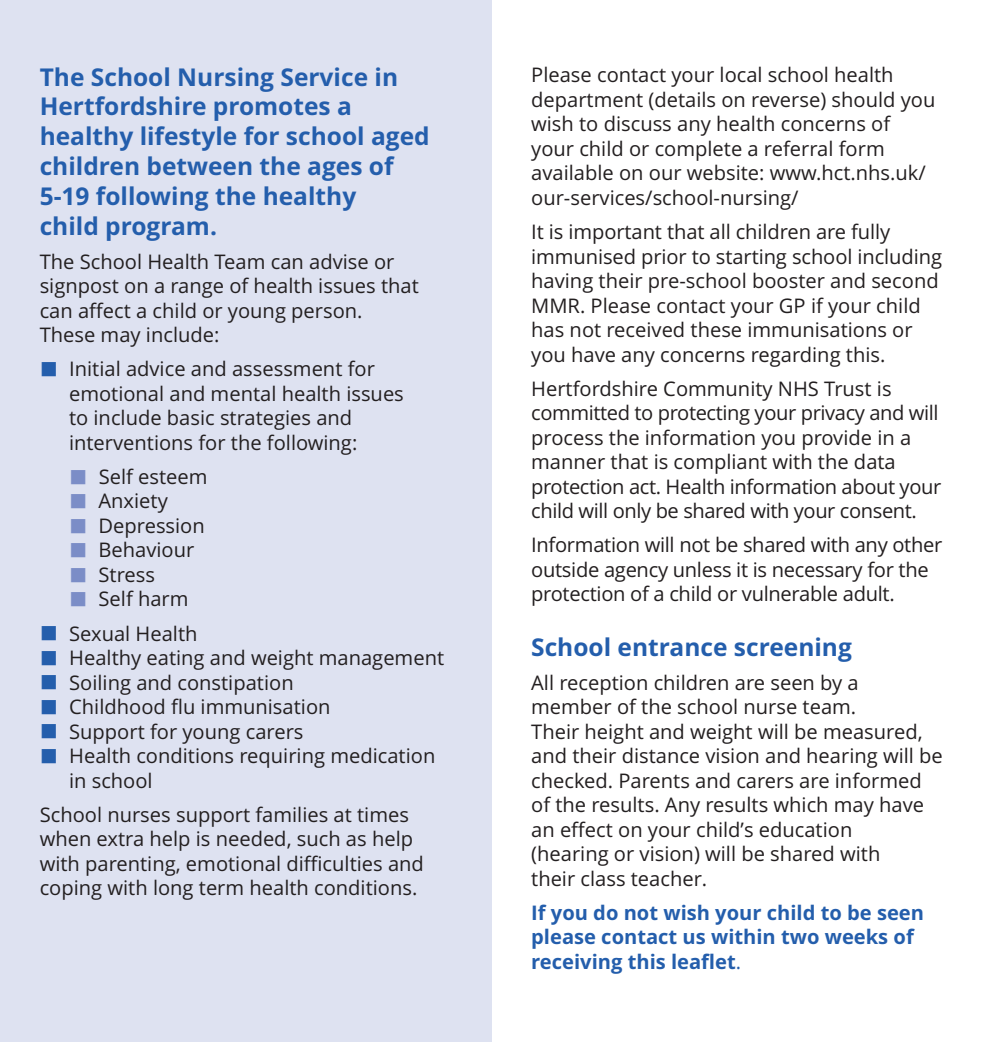
<style>
.page{position:relative;width:983px;height:1042px;background:#fff}
.page>*{position:absolute;margin:0;border:0;box-sizing:border-box;transform-origin:0 0}
.t1{font:700 24.5px/29.8px "Open Sans";color:#245eac}
.t2{font:20.12px/24.5px "Open Sans";color:#231f20}
.t3{font:20.12px/24.5px "Open Sans";letter-spacing:-.02em;color:#231f20}
.t4{font:700 20.12px/24.5px "Open Sans";color:#245eac}
.s1{color:#245eac}
.s2{color:#dee2f1}
.s3{color:#7b8dc7}
.s4{font-weight:400}
</style>
<div class="page">
<div style="left:0;top:0;width:491px;height:1042px;background:#dee2f1"></div>
<p class="t1" style="left:40px;top:62px;width:391px">The School Nursing Service in<br>Hertfordshire promotes a healthy lifestyle for school aged children between the ages of<br>5-19 following the healthy<br>child program.</p>
<p class="t2" style="left:40px;top:249px;width:380px">The School Health Team can advise or signpost on a range of health issues that can affect a child or young person.<br>These may include:</p>
<p class="t2" style="left:69px;top:357px;width:336px;text-indent:-29px"><span class="s1">■</span> Initial advice and assessment for emotional and mental health issues to include basic strategies and interventions for the following:</p>
<p class="t2" style="left:40px;top:465px;width:169px"><span class="s2">■</span> <span class="s3">■</span> Self esteem</p>
<p class="t2" style="left:69px;top:489px;width:100px"><span class="s3">■</span> Anxiety</p>
<p class="t2" style="left:69px;top:514px;width:137px"><span class="s3">■</span> Depression</p>
<p class="t2" style="left:69px;top:538px;width:127px"><span class="s3">■</span> Behaviour</p>
<p class="t2" style="left:69px;top:563px;width:87px"><span class="s3">■</span> Stress</p>
<p class="t2" style="left:69px;top:587px;width:121px"><span class="s3">■</span> Self harm</p>
<p class="t2" style="left:40px;top:621px;width:159px"><span class="s1">■</span> Sexual Health</p>
<p class="t2" style="left:40px;top:646px;width:406px"><span class="s1">■</span> Healthy eating and weight management</p>
<p class="t2" style="left:40px;top:670px;width:255px"><span class="s1">■</span> Soiling and constipation</p>
<p class="t2" style="left:40px;top:695px;width:292px"><span class="s1">■</span> Childhood flu immunisation</p>
<p class="t2" style="left:40px;top:719px;width:265px"><span class="s1">■</span> Support for young carers</p>
<p class="t2" style="left:69px;top:744px;width:368px;text-indent:-29px"><span class="s1">■</span> Health conditions requiring medication in school</p>
<p class="t2" style="left:40px;top:802px;width:385px">School nurses support families at times when extra help is needed, such as help with parenting, emotional difficulties and coping with long term health conditions.</p>
<p class="t2" style="left:531px;top:63px;width:405px">Please contact your local school health department (details on reverse) should you wish to discuss any health concerns of your child or complete a referral form available on our website: www.hct.nhs.uk/ our-services/school-nursing/</p>
<p class="t2" style="left:531px;top:220px;width:412px">It is important that all children are fully immunised prior to starting school including having their pre-school booster and second MMR. Please contact your GP if your child has not received these immunisations or you have any concerns regarding this.</p>
<p class="t3" style="left:531px;top:376px;width:411px">Hertfordshire Community NHS Trust is committed to protecting your privacy and will process the information you provide in a manner that is compliant with the data protection act. Health information about your child will only be shared with your consent.</p>
<p class="t2" style="left:531px;top:533px;width:412px">Information will not be shared with any other outside agency unless it is necessary for the protection of a child or vulnerable adult.</p>
<p class="t1" style="left:531px;top:632px;width:322px">School entrance screening</p>
<p class="t2" style="left:531px;top:670px;width:413px">All reception children are seen by a member of the school nurse team.<br>Their height and weight will be measured, and their distance vision and hearing will be checked. Parents and carers are informed of the results. Any results which may have an effect on your child’s education<br>(hearing or vision) will be shared with<br>their class teacher.</p>
<p class="t4" style="left:531px;top:901px;width:394px">If you do not wish your child to be seen please contact us within two weeks of receiving this leaflet<span class="s4">.</span></p>
</div>
